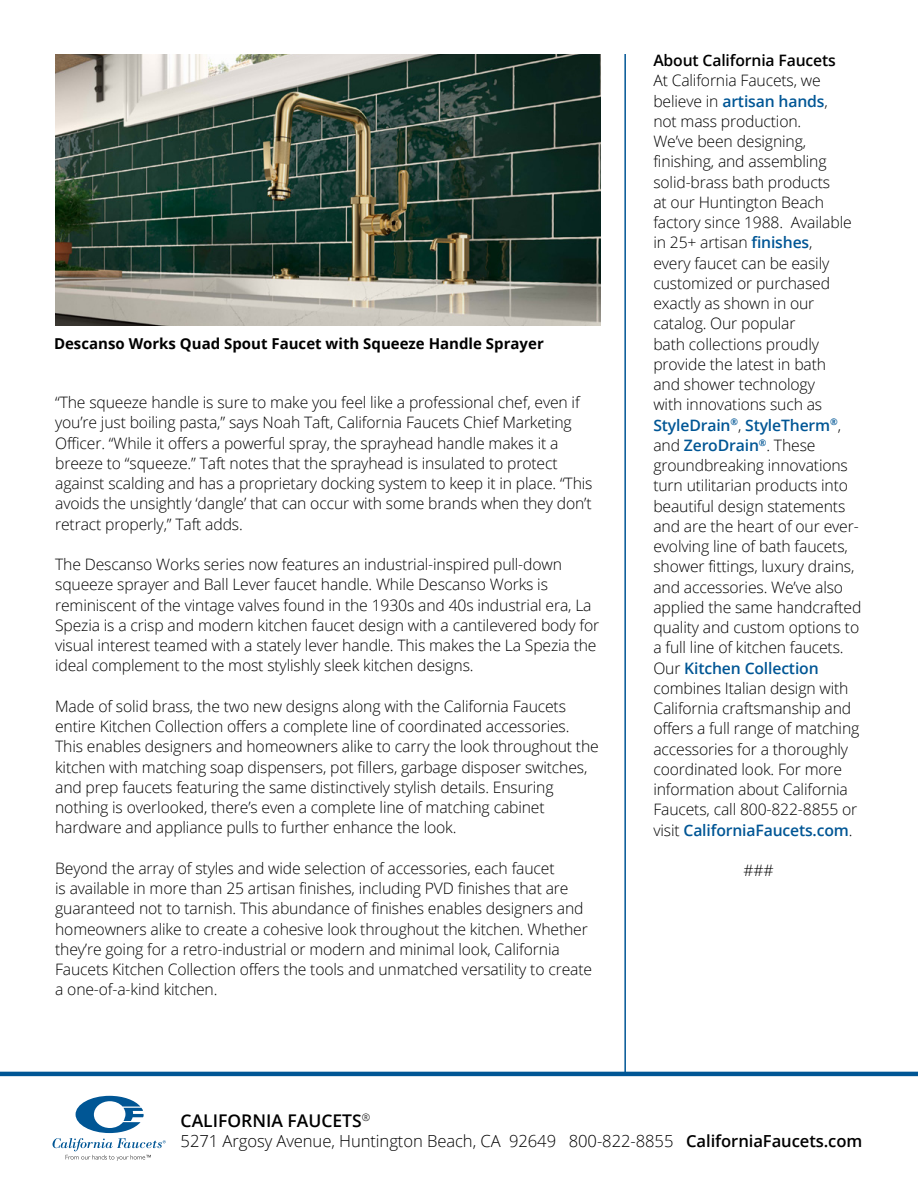
<style>
.page{position:relative;width:918px;height:1188px;background:#fff}
.page>*{position:absolute;margin:0;border:0;box-sizing:border-box;transform-origin:0 0}
.t1{font:600 17.55px "Open Sans";color:#000}
.t2{font:300 16.65px "Open Sans";letter-spacing:-.005em;color:#000}
.t3{font:300 15.75px/20.2px "Open Sans";letter-spacing:-.01em;color:#000}
.t4{font:600 15.75px "Open Sans";letter-spacing:-.01em;color:#000}
.t5{font:700 15px "Open Sans";color:#000}
.s1{font-weight:600;color:#005695}
.s2{font-weight:600}
</style>
<div class="page">
<svg style="left:53px;top:1096px;width:113px;height:65px"></svg>
<hr style="left:0;top:1072px;width:918px;height:4px;background:#005695">
<hr style="left:624px;top:54px;width:2px;height:1020px;background:#005695">
<img style="left:55px;top:54px;width:545px;height:272px">
<p class="t5" style="left:54px;top:333px;width:491px">Descanso Works Quad Spout Faucet with Squeeze Handle Sprayer</p>
<p class="t3" style="left:55px;top:392px;width:539px">“The squeeze handle is sure to make you feel like a professional chef, even if you’re just boiling pasta,” says Noah Taft, California Faucets Chief Marketing Officer. “While it offers a powerful spray, the sprayhead handle makes it a breeze to “squeeze.” Taft notes that the sprayhead is insulated to protect against scalding and has a proprietary docking system to keep it in place. “This avoids the unsightly ‘dangle’ that can occur with some brands when they don’t retract properly,” Taft adds.</p>
<p class="t3" style="left:55px;top:554px;width:546px">The Descanso Works series now features an industrial-inspired pull-down squeeze sprayer and Ball Lever faucet handle. While Descanso Works is reminiscent of the vintage valves found in the 1930s and 40s industrial era, La Spezia is a crisp and modern kitchen faucet design with a cantilevered body for visual interest teamed with a stately lever handle. This makes the La Spezia the ideal complement to the most stylishly sleek kitchen designs.</p>
<p class="t3" style="left:55px;top:696px;width:545px">Made of solid brass, the two new designs along with the California Faucets entire Kitchen Collection offers a complete line of coordinated accessories.<br>This enables designers and homeowners alike to carry the look throughout the kitchen with matching soap dispensers, pot fillers, garbage disposer switches, and prep faucets featuring the same distinctively stylish details. Ensuring nothing is overlooked, there’s even a complete line of matching cabinet hardware and appliance pulls to further enhance the look.</p>
<p class="t3" style="left:55px;top:858px;width:539px">Beyond the array of styles and wide selection of accessories, each faucet<br>is available in more than 25 artisan finishes, including PVD finishes that are guaranteed not to tarnish. This abundance of finishes enables designers and homeowners alike to create a cohesive look throughout the kitchen. Whether they’re going for a retro-industrial or modern and minimal look, California Faucets Kitchen Collection offers the tools and unmatched versatility to create a one-of-a-kind kitchen.</p>
<p class="t4" style="left:653px;top:50px;width:184px">About California Faucets</p>
<p class="t3" style="left:653px;top:70px;width:209px">At California Faucets, we believe in <span class="s1">artisan hands</span>,<br>not mass production.<br>We’ve been designing, finishing, and assembling solid-brass bath products<br>at our Huntington Beach factory since 1988. Available in 25+ artisan <span class="s1">finishes</span>,<br>every faucet can be easily customized or purchased exactly as shown in our catalog. Our popular<br>bath collections proudly provide the latest in bath<br>and shower technology<br>with innovations such as<br><span class="s1">StyleDrain</span><sup>®</sup>, <span class="s1">StyleTherm</span><sup>®</sup>, and <span class="s1">ZeroDrain</span><sup>®</sup>. These groundbreaking innovations turn utilitarian products into beautiful design statements and are the heart of our ever&shy;evolving line of bath faucets, shower fittings, luxury drains, and accessories. We’ve also applied the same handcrafted quality and custom options to a full line of kitchen faucets.<br>Our <span class="s1">Kitchen Collection </span>combines Italian design with<br>California craftsmanship and offers a full range of matching accessories for a thoroughly coordinated look. For more information about California<br>Faucets, call 800-822-8855 or visit <span class="s1">CaliforniaFaucets.com</span>.</p>
<p class="t3" style="left:744px;top:860px;width:32px">###</p>
<p class="t1" style="left:181px;top:1108px;width:191px">CALIFORNIA FAUCETS<sup>®</sup></p>
<p class="t2" style="left:181px;top:1129px;width:683px">5271 Argosy Avenue, Huntington Beach, CA 92649 800-822-8855 <span class="s2">CaliforniaFaucets.com</span></p>
</div>
